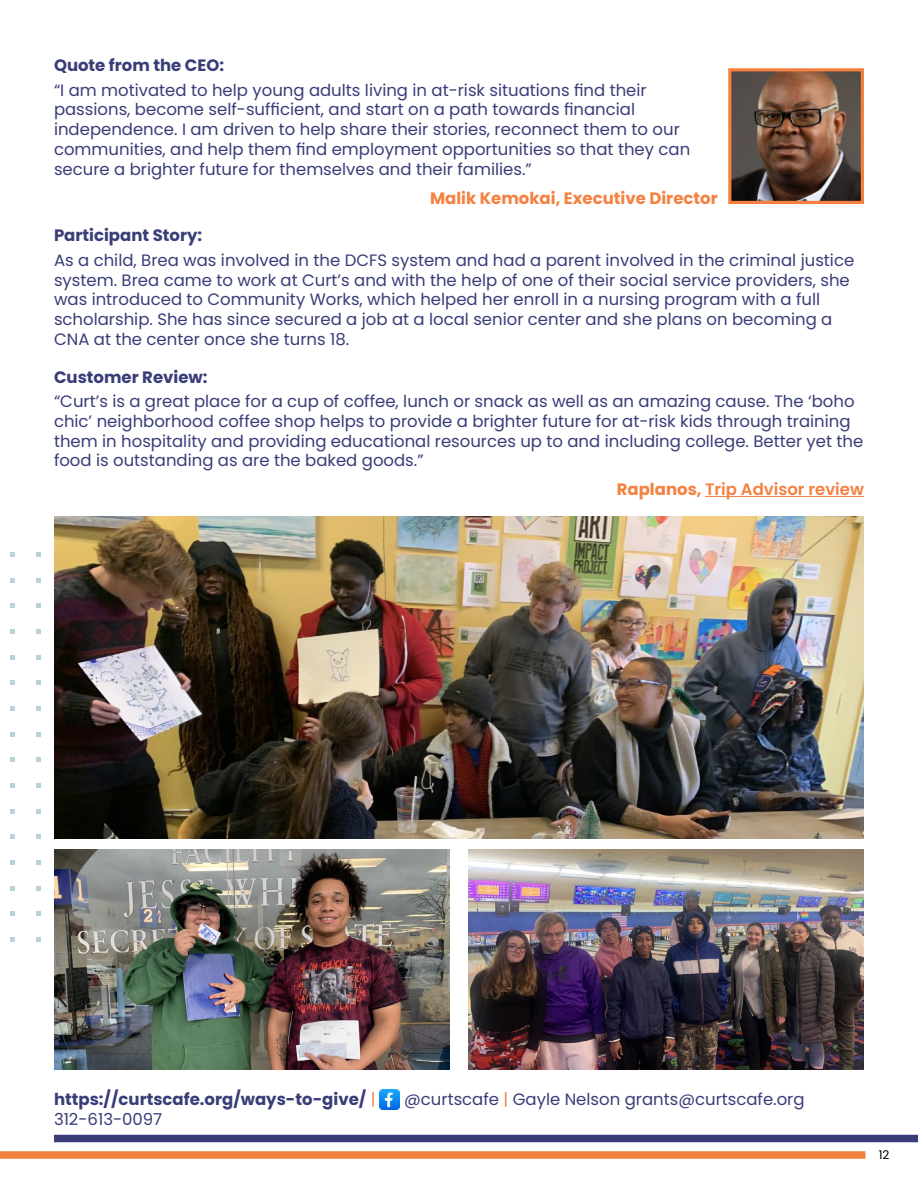
<style>
.page{position:relative;width:918px;height:1188px;background:#fff}
.page>*{position:absolute;margin:0;border:0;box-sizing:border-box;transform-origin:0 0}
.Copy{font:16.5px/19.8px "Poppins";color:#393d78}
.Subhead_2{font:700 16.5px "Poppins";color:#393d78}
.Copy-2{font:700 16.5px "Poppins";color:#393d78}
.Byline{font:700 16.5px "Poppins";color:#f58141}
.Byline-2{font:600 16.5px "Poppins";color:#f58141}
.t1{font:12px "Poppins";color:#000}
.s1{font-weight:700}
.s2{font-weight:400;color:#f58141}
.s3{color:#f58141}
</style>
<div class="page">
<div style="left:0;top:1151px;width:866px;height:8px;background:#f58141"></div>
<div style="left:54px;top:1135px;width:864px;height:7px;background:#393d78"></div>
<hr style="left:705px;top:496px;width:159px;height:1px;background:#f58141">
<svg style="left:10px;top:552px;width:5px;height:5px"></svg>
<svg style="left:36px;top:552px;width:4px;height:5px"></svg>
<svg style="left:10px;top:578px;width:5px;height:4px"></svg>
<svg style="left:10px;top:603px;width:5px;height:5px"></svg>
<svg style="left:10px;top:629px;width:5px;height:5px"></svg>
<svg style="left:10px;top:655px;width:5px;height:5px"></svg>
<svg style="left:10px;top:680px;width:5px;height:5px"></svg>
<svg style="left:10px;top:706px;width:5px;height:5px"></svg>
<svg style="left:10px;top:732px;width:5px;height:5px"></svg>
<svg style="left:10px;top:757px;width:5px;height:5px"></svg>
<svg style="left:10px;top:783px;width:5px;height:5px"></svg>
<svg style="left:10px;top:809px;width:5px;height:5px"></svg>
<svg style="left:10px;top:834px;width:5px;height:5px"></svg>
<svg style="left:10px;top:860px;width:5px;height:5px"></svg>
<svg style="left:10px;top:886px;width:5px;height:5px"></svg>
<svg style="left:10px;top:912px;width:5px;height:4px"></svg>
<svg style="left:10px;top:937px;width:5px;height:5px"></svg>
<svg style="left:36px;top:578px;width:4px;height:4px"></svg>
<svg style="left:36px;top:603px;width:4px;height:5px"></svg>
<svg style="left:36px;top:629px;width:4px;height:5px"></svg>
<svg style="left:36px;top:655px;width:4px;height:5px"></svg>
<svg style="left:36px;top:680px;width:4px;height:5px"></svg>
<svg style="left:36px;top:706px;width:4px;height:5px"></svg>
<svg style="left:36px;top:732px;width:4px;height:5px"></svg>
<svg style="left:36px;top:757px;width:4px;height:5px"></svg>
<svg style="left:36px;top:783px;width:4px;height:5px"></svg>
<svg style="left:36px;top:809px;width:4px;height:5px"></svg>
<svg style="left:36px;top:834px;width:4px;height:5px"></svg>
<svg style="left:36px;top:860px;width:4px;height:5px"></svg>
<svg style="left:36px;top:886px;width:4px;height:5px"></svg>
<svg style="left:36px;top:912px;width:4px;height:4px"></svg>
<svg style="left:36px;top:937px;width:4px;height:5px"></svg>
<img style="left:732px;top:72px;width:128px;height:128px">
<div style="left:728px;top:68px;width:136px;height:136px;border:3px solid #f58141"></div>
<img style="left:380px;top:1090px;width:20px;height:20px">
<img style="left:54px;top:516px;width:810px;height:323px">
<img style="left:54px;top:849px;width:396px;height:221px">
<img style="left:468px;top:849px;width:396px;height:221px">
<p class="Subhead_2" style="left:54px;top:56px;width:172px">Quote from the CEO:</p>
<p class="Copy" style="left:54px;top:80px;width:638px">“I am motivated to help young adults living in at-risk situations find their passions, become self-sufficient, and start on a path towards financial independence. I am driven to help share their stories, reconnect them to our communities, and help them find employment opportunities so that they can secure a brighter future for themselves and their families.”</p>
<p class="Byline" style="left:430px;top:188px;width:289px">Malik Kemokai, Executive Director</p>
<p class="Subhead_2" style="left:54px;top:226px;width:150px">Participant Story:</p>
<p class="Copy" style="left:54px;top:250px;width:802px">As a child, Brea was involved in the DCFS system and had a parent involved in the criminal justice system. Brea came to work at Curt’s and with the help of one of their social service providers, she was introduced to Community Works, which helped her enroll in a nursing program with a full scholarship. She has since secured a job at a local senior center and she plans on becoming a CNA at the center once she turns 18.</p>
<p class="Subhead_2" style="left:54px;top:367px;width:155px">Customer Review:</p>
<p class="Copy" style="left:54px;top:391px;width:811px">“Curt’s is a great place for a cup of coffee, lunch or snack as well as an amazing cause. The ‘boho chic’ neighborhood coffee shop helps to provide a brighter future for at-risk kids through training them in hospitality and providing educational resources up to and including college. Better yet the food is outstanding as are the baked goods.”</p>
<p class="Byline-2" style="left:617px;top:480px;width:249px"><span class="s1">Raplanos,</span> Trip Advisor review</p>
<p class="Copy-2" style="left:54px;top:1090px;width:323px">https://curtscafe.org/ways-to-give/ <span class="s2">|</span></p>
<p class="Copy" style="left:404px;top:1090px;width:402px">@curtscafe <span class="s3">|</span> Gayle Nelson grants@curtscafe.org</p>
<p class="Copy" style="left:54px;top:1110px;width:110px">312-613-0097</p>
<p class="t1" style="left:879px;top:1148px;width:12px">12</p>
</div>
